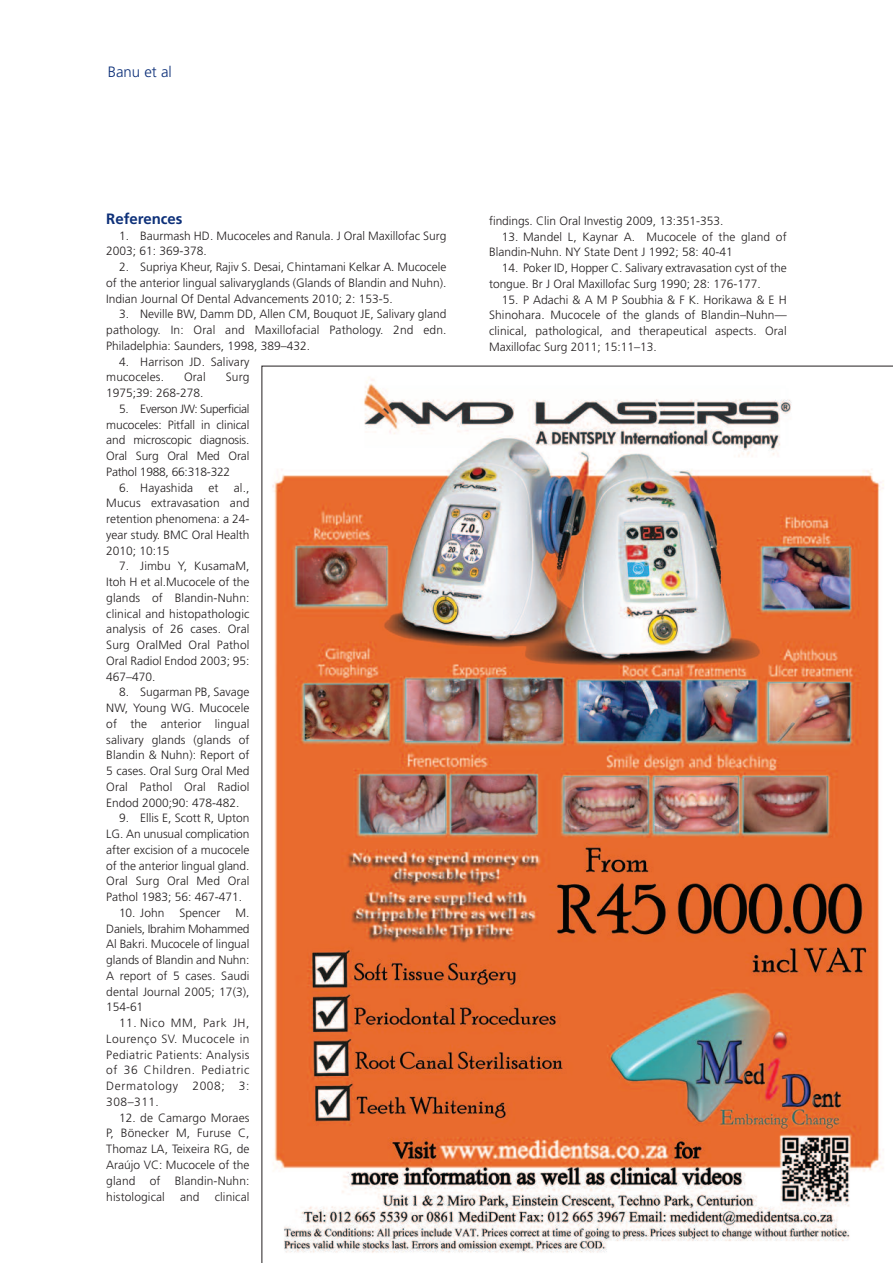
<style>
.page{position:relative;width:893px;height:1263px;background:#fff}
.page>*{position:absolute;margin:0;border:0;box-sizing:border-box;transform-origin:0 0}
.t1{font:700 15px "Frutiger";color:#0d3079}
.t2{font:300 15px "Frutiger";color:#0d3079}
.t3{font:300 12px/15.8px "Frutiger";color:#231f20;text-align:justify}
</style>
<div class="page">
<img style="left:261px;top:366px;width:632px;height:897px">
<p class="t2" style="left:108px;top:65px;width:66px">Banu et al</p>
<p class="t1" style="left:106px;top:213px;width:78px">References</p>
<p class="t3" style="left:106px;top:228px;width:342px;text-indent:13px">1. Baurmash HD. Mucoceles and Ranula. J Oral Maxillofac Surg<br>2003; 61: 369-378.</p>
<p class="t3" style="left:106px;top:260px;width:342px;text-indent:13px">2. Supriya Kheur, Rajiv S. Desai, Chintamani Kelkar A. Mucocele of the anterior lingual salivaryglands (Glands of Blandin and Nuhn).<br>Indian Journal Of Dental Advancements 2010; 2: 153-5.</p>
<p class="t3" style="left:106px;top:307px;width:342px;text-indent:13px">3. Neville BW, Damm DD, Allen CM, Bouquot JE, Salivary gland pathology. In: Oral and Maxillofacial Pathology. 2nd edn.<br>Philadelphia: Saunders, 1998, 389–432.</p>
<p class="t3" style="left:106px;top:354px;width:145px;text-indent:13px">4. Harrison JD. Salivary mucoceles.</p>
<p class="t3" style="left:184px;top:370px;width:23px">Oral</p>
<p class="t3" style="left:226px;top:370px;width:25px">Surg</p>
<p class="t3" style="left:106px;top:386px;width:99px">1975;39: 268-278.</p>
<p class="t3" style="left:106px;top:402px;width:145px;text-indent:13px">5. Everson JW: Superficial mucoceles: Pitfall in clinical and microscopic diagnosis.<br>Oral Surg Oral Med Oral Pathol 1988, 66:318-322</p>
<p class="t3" style="left:119px;top:480px;width:76px">6. Hayashida</p>
<p class="t3" style="left:208px;top:480px;width:12px">et</p>
<p class="t3" style="left:106px;top:480px;width:145px;text-indent:128px">al., Mucus extravasation and retention phenomena: a 24- year study. BMC Oral Health 2010; 10:15</p>
<p class="t3" style="left:106px;top:559px;width:145px;text-indent:13px">7. Jimbu Y, KusamaM, Itoh H et al.Mucocele of the glands of Blandin-Nuhn: clinical and histopathologic analysis of 26 cases. Oral Surg OralMed Oral Pathol Oral Radiol Endod 2003; 95:<br>467–470.</p>
<p class="t3" style="left:106px;top:685px;width:145px;text-indent:13px">8. Sugarman PB, Savage NW, Young WG. Mucocele of the anterior lingual salivary glands (glands of Blandin &amp; Nuhn): Report of 5 cases. Oral Surg Oral Med Oral Pathol Oral Radiol Endod 2000;90: 478-482.</p>
<p class="t3" style="left:106px;top:811px;width:145px;text-indent:13px">9. Ellis E, Scott R, Upton LG. An unusual complication after excision of a mucocele of the anterior lingual gland.<br>Oral Surg Oral Med Oral Pathol 1983; 56: 467-471.</p>
<p class="t3" style="left:106px;top:906px;width:145px;text-indent:13px">10. John Spencer M.<br>Daniels, Ibrahim Mohammed Al Bakri. Mucocele of lingual glands of Blandin and Nuhn:<br>A report of 5 cases. Saudi dental Journal 2005; 17(3), 154-61</p>
<p class="t3" style="left:106px;top:1016px;width:145px;text-indent:13px">11. Nico MM, Park JH, Lourenço SV. Mucocele in Pediatric Patients: Analysis of 36 Children. Pediatric Dermatology 2008; 3:<br>308–311.</p>
<p class="t3" style="left:106px;top:1110px;width:145px;text-indent:13px">12. de Camargo Moraes P, Bönecker M, Furuse C, Thomaz LA, Teixeira RG, de Araújo VC: Mucocele of the gland of Blandin-Nuhn: histological</p>
<p class="t3" style="left:180px;top:1189px;width:21px">and</p>
<p class="t3" style="left:215px;top:1189px;width:36px">clinical</p>
<p class="t3" style="left:489px;top:214px;width:236px">findings. Clin Oral Investig 2009, 13:351-353.</p>
<p class="t3" style="left:489px;top:229px;width:299px;text-indent:13px">13. Mandel L, Kaynar A. Mucocele of the gland of<br>Blandin-Nuhn. NY State Dent J 1992; 58: 40-41</p>
<p class="t3" style="left:489px;top:261px;width:299px;text-indent:13px">14. Poker ID, Hopper C. Salivary extravasation cyst of the tongue. Br J Oral Maxillofac Surg 1990; 28: 176-177.</p>
<p class="t3" style="left:489px;top:292px;width:299px;text-indent:13px">15. P Adachi &amp; A M P Soubhia &amp; F K. Horikawa &amp; E H Shinohara. Mucocele of the glands of Blandin–Nuhn— clinical, pathological, and therapeutical aspects. Oral Maxillofac Surg 2011; 15:11–13.</p>
</div>
